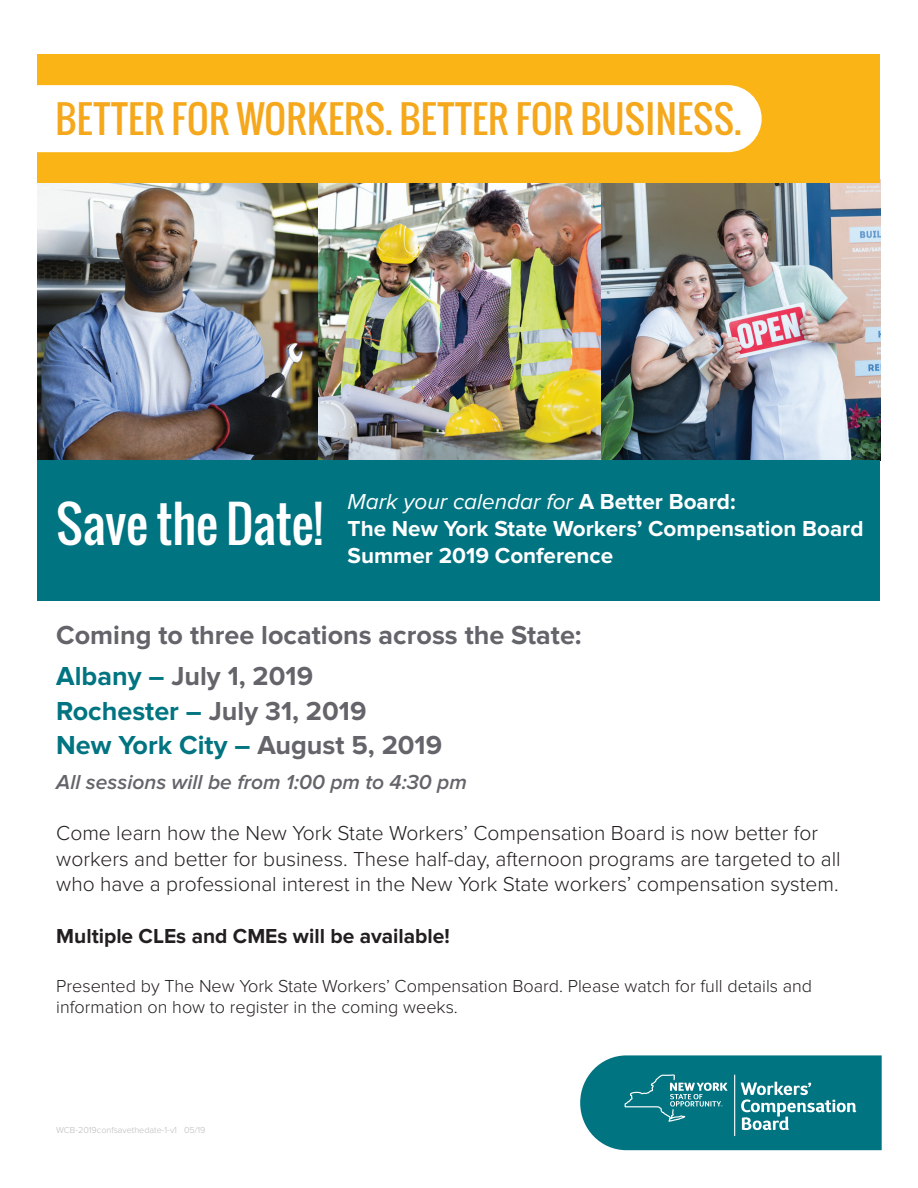
<style>
.page{position:relative;width:918px;height:1188px;background:#fff}
.page>*{position:absolute;margin:0;border:0;box-sizing:border-box;transform-origin:0 0}
.t1{font:49.5px "Oswald";letter-spacing:-.005em;color:#fff}
.t2{font:37.5px "Oswald";letter-spacing:.01em;color:#f5a81c}
.Body_header{font:700 27px "Proxima Nova";color:#64656a}
.Body_header-2{font:700 27px "Proxima Nova";color:#007481}
.Body_header-3{font:700 22.5px/27px "Proxima Nova";color:#fff}
.Body{font:300 21px/25.2px "Proxima Nova";color:#231f20}
.Body_header-4{font:italic 600 21px "Proxima Nova";color:#64656a}
.Body-2{font:700 21px "Proxima Nova";color:#231f20}
.Body-3{font:300 18px/21.6px "Proxima Nova";color:#231f20}
.t3{font:300 9px "Proxima Nova";color:#bdbaba}
.s1{font-weight:400;font-style:italic}
.s2{color:#007481}
.s3{color:#64656a}
</style>
<div class="page">
<img style="left:38px;top:183px;width:842px;height:277px">
<div style="left:38px;top:460px;width:842px;height:140px;background:#007481"></div>
<div style="left:38px;top:54px;width:842px;height:129px;background:#fbb416"></div>
<div style="left:37px;top:85px;width:725px;height:67px;background:#fff"></div>
<svg style="left:580px;top:1055px;width:302px;height:95px;background:#1b838e"></svg>
<p class="t2" style="left:56px;top:90px;width:687px">BETTER FOR WORKERS. BETTER FOR BUSINESS.</p>
<p class="t1" style="left:56px;top:487px;width:268px">Save the Date!</p>
<p class="Body_header-3" style="left:348px;top:489px;width:518px"><span class="s1">Mark your calendar for</span> A Better Board:<br>The New York State Workers’ Compensation Board<br>Summer 2019 Conference</p>
<p class="Body_header" style="left:56px;top:619px;width:527px">Coming to three locations across the State:</p>
<p class="Body_header" style="left:56px;top:661px;width:258px"><span class="s2">Albany –</span> July 1, 2019</p>
<p class="Body_header" style="left:56px;top:695px;width:312px"><span class="s2">Rochester –</span> July 31, 2019</p>
<p class="Body_header-2" style="left:56px;top:730px;width:387px">New York City – <span class="s3">August 5, 2019</span></p>
<p class="Body_header-4" style="left:56px;top:770px;width:412px">All sessions will be from 1:00 pm to 4:30 pm</p>
<p class="Body" style="left:56px;top:821px;width:786px">Come learn how the New York State Workers’ Compensation Board is now better for workers and better for business. These half-day, afternoon programs are targeted to all who have a professional interest in the New York State workers’ compensation system.</p>
<p class="Body-2" style="left:56px;top:924px;width:395px">Multiple CLEs and CMEs will be available!</p>
<p class="Body-3" style="left:56px;top:975px;width:757px">Presented by The New York State Workers’ Compensation Board. Please watch for full details and information on how to register in the coming weeks.</p>
<p class="t3" style="left:56px;top:1125px;width:151px">WCB-2019confsavethedate-1-v1 05/19</p>
</div>
